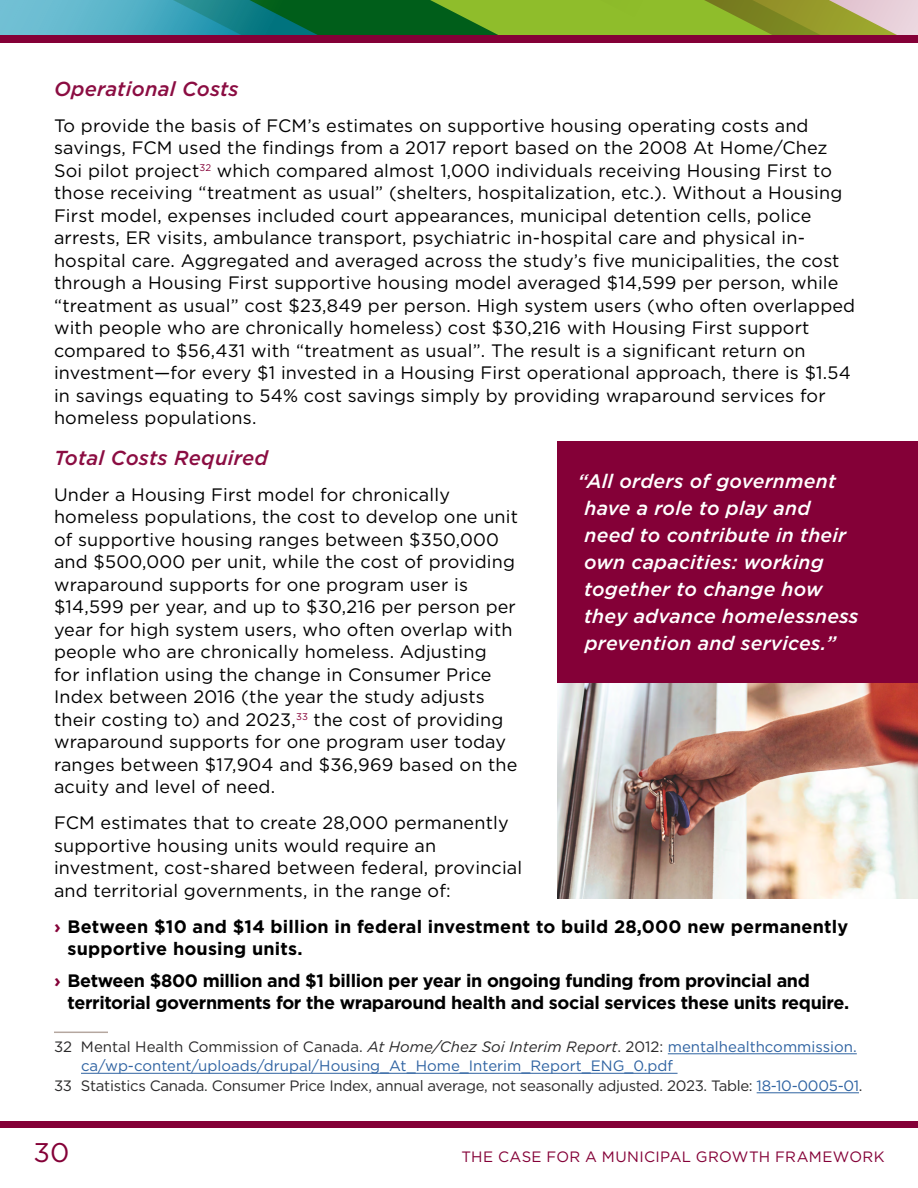
<style>
.page{position:relative;width:918px;height:1188px;background:#fff}
.page>*{position:absolute;margin:0;border:0;box-sizing:border-box;transform-origin:0 0}
.t1{font:27px "Gotham HTF";color:#840037}
.t2{font:italic 500 20.25px "Gotham HTF";letter-spacing:.01em;color:#8b0d42}
.t3{font:italic 500 19.5px/27px "Gotham HTF";letter-spacing:.01em;color:#fff}
.body{font:18px/22.5px "Gotham HTF";letter-spacing:.01em;color:#000}
.t4{font:700 18px/22.5px "Gotham HTF";letter-spacing:-.02em;color:#000}
.t5{font:700 18px/22.5px "Gotham HTF";letter-spacing:.01em;color:#000}
.Footnote{font:15px/19.5px "Gotham HTF";color:#2f63a2}
.Footnote-2{font:15px "Gotham HTF";letter-spacing:-.02em;color:#292829}
.t6{font:15px "Gotham HTF";letter-spacing:.025em;color:#840037}
.s1{color:#840037}
.s2{color:#292829}
.s3{font-style:italic;color:#292829}
.s4{color:#2f63a2}
</style>
<div class="page">
<hr style="left:54px;top:1032px;width:54px;height:1px;background:#b5a79f">
<hr style="left:668px;top:1054px;width:189px;height:1px;background:#2f63a2">
<hr style="left:81px;top:1073px;width:597px;height:1px;background:#2f63a2">
<hr style="left:757px;top:1093px;width:102px;height:1px;background:#2f63a2">
<img style="left:557px;top:683px;width:361px;height:216px">
<div style="left:557px;top:441px;width:361px;height:242px;background:#840037"></div>
<svg style="left:0;top:0;width:918px;height:36px"></svg>
<div style="left:0;top:36px;width:918px;height:7px;background:#840037"></div>
<div style="left:0;top:1121px;width:918px;height:7px;background:#840037"></div>
<h5 class="t2" style="left:54px;top:77px;width:186px">Operational Costs</h5>
<p class="body" style="left:54px;top:114px;width:803px">To provide the basis of FCM’s estimates on supportive housing operating costs and savings, FCM used the findings from a 2017 report based on the 2008 At Home/Chez Soi pilot project<sup>32</sup> which compared almost 1,000 individuals receiving Housing First to those receiving “treatment as usual” (shelters, hospitalization, etc.). Without a Housing First model, expenses included court appearances, municipal detention cells, police arrests, ER visits, ambulance transport, psychiatric in-hospital care and physical in&shy;hospital care. Aggregated and averaged across the study’s five municipalities, the cost through a Housing First supportive housing model averaged $14,599 per person, while “treatment as usual” cost $23,849 per person. High system users (who often overlapped with people who are chronically homeless) cost $30,216 with Housing First support compared to $56,431 with “treatment as usual”. The result is a significant return on investment—for every $1 invested in a Housing First operational approach, there is $1.54 in savings equating to 54% cost savings simply by providing wraparound services for homeless populations.</p>
<h5 class="t2" style="left:54px;top:446px;width:216px">Total Costs Required</h5>
<p class="body" style="left:54px;top:483px;width:466px">Under a Housing First model for chronically homeless populations, the cost to develop one unit of supportive housing ranges between $350,000 and $500,000 per unit, while the cost of providing wraparound supports for one program user is $14,599 per year, and up to $30,216 per person per year for high system users, who often overlap with people who are chronically homeless. Adjusting<br>for inflation using the change in Consumer Price Index between 2016 (the year the study adjusts their costing to) and 2023,<sup>33</sup> the cost of providing wraparound supports for one program user today ranges between $17,904 and $36,969 based on the acuity and level of need.</p>
<p class="body" style="left:54px;top:811px;width:470px">FCM estimates that to create 28,000 permanently supportive housing units would require an investment, cost-shared between federal, provincial and territorial governments, in the range of:</p>
<p class="t5" style="left:68px;top:915px;width:782px;text-indent:-14px"><span class="s1">›</span> Between $10 and $14 billion in federal investment to build 28,000 new permanently supportive housing units.</p>
<p class="t4" style="left:68px;top:969px;width:783px;text-indent:-14px"><span class="s1">›</span> Between $800 million and $1 billion per year in ongoing funding from provincial and territorial governments for the wraparound health and social services these units require.</p>
<p class="Footnote" style="left:81px;top:1037px;width:777px;text-indent:-27px"><span class="s2">32 Mental Health Commission of Canada.</span> <span class="s3">At Home/Chez Soi Interim Report</span><span class="s2">. 2012:</span> mentalhealthcommission. ca/wp-content/uploads/drupal/Housing_At_Home_Interim_Report_ENG_0.pdf</p>
<p class="Footnote-2" style="left:54px;top:1077px;width:810px">33 Statistics Canada. Consumer Price Index, annual average, not seasonally adjusted. 2023. Table: <span class="s4">18-10-0005-01</span>.</p>
<p class="t3" style="left:584px;top:467px;width:276px;text-indent:-6px">“All orders of government have a role to play and need to contribute in their own capacities: working together to change how they advance homelessness prevention and services.”</p>
<h1 class="t1" style="left:33px;top:1138px;width:37px">30</h1>
<p class="t6" style="left:461px;top:1148px;width:425px">THE CASE FOR A MUNICIPAL GROWTH FRAMEWORK</p>
</div>
